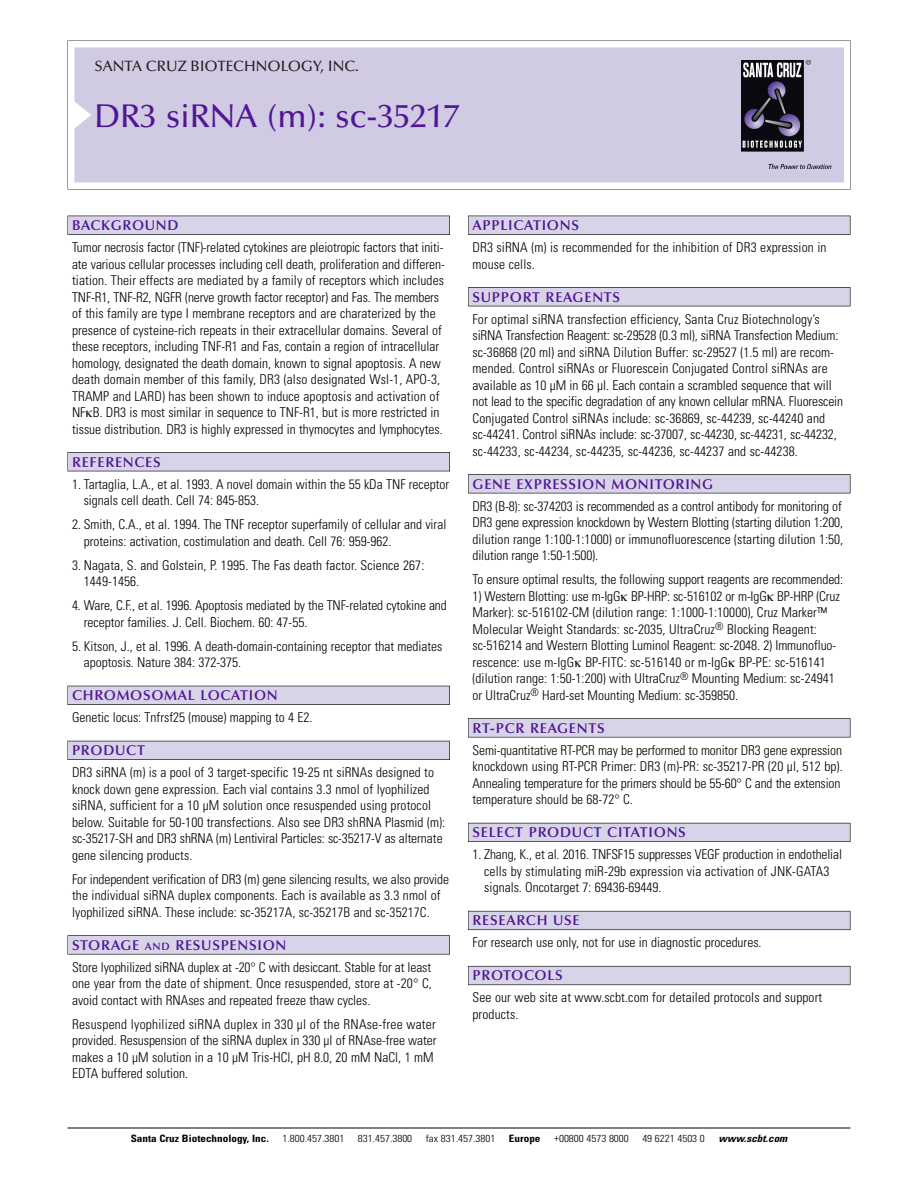
<style>
.page{position:relative;width:918px;height:1188px;background:#fff}
.page>*{position:absolute;margin:0;border:0;box-sizing:border-box;transform-origin:0 0}
.t1{font:500 33px "Optima";color:#511695}
.t2{font:500 15px "Optima";color:#231f20}
.t3{font:600 14.25px "Optima";letter-spacing:.05em;color:#511695}
.t4{font:300 condensed 13.5px/16.5px "Univers";color:#000}
.t5{font:300 condensed 10.2px "Univers";color:#000;scale:1.1 1}
.t6{font:700 condensed 10.2px "Univers";color:#000;scale:1.1 1}
.t7{font:italic 700 condensed 10.2px "Univers";color:#000;scale:1.1 1}
.s1{font-size:10.65px}
</style>
<div class="page">
<svg style="left:74px;top:41px;width:777px;height:148px"></svg>
<div style="left:74px;top:47px;width:770px;height:135px;background:#d1cae3"></div>
<img style="left:741px;top:60px;width:90px;height:108px">
<div style="left:68px;top:216px;width:382px;height:19px;background:#535256"></div>
<div style="left:68px;top:216px;width:381px;height:18px;background:#d7d4e8"></div>
<div style="left:68px;top:452px;width:382px;height:19px;background:#515155"></div>
<div style="left:68px;top:453px;width:381px;height:18px;background:#d7d4e8"></div>
<div style="left:68px;top:686px;width:382px;height:19px;background:#515057"></div>
<div style="left:68px;top:686px;width:381px;height:18px;background:#d7d4e8"></div>
<div style="left:68px;top:741px;width:382px;height:19px;background:#535259"></div>
<div style="left:68px;top:741px;width:381px;height:18px;background:#d7d4e8"></div>
<svg style="left:68px;top:935px;width:382px;height:20px"></svg>
<div style="left:68px;top:936px;width:381px;height:18px;background:#d7d4e8"></div>
<div style="left:468px;top:216px;width:382px;height:19px;background:#535256"></div>
<div style="left:468px;top:216px;width:382px;height:18px;background:#d7d4e8"></div>
<div style="left:468px;top:287px;width:382px;height:19px;background:#515155"></div>
<div style="left:468px;top:288px;width:382px;height:18px;background:#d7d4e8"></div>
<div style="left:468px;top:474px;width:382px;height:19px;background:#545357"></div>
<div style="left:468px;top:475px;width:382px;height:18px;background:#d7d4e8"></div>
<div style="left:468px;top:718px;width:382px;height:19px;background:#575659"></div>
<div style="left:468px;top:719px;width:382px;height:18px;background:#d7d4e8"></div>
<div style="left:468px;top:823px;width:382px;height:19px;background:#595860"></div>
<div style="left:468px;top:823px;width:382px;height:18px;background:#d7d4e8"></div>
<div style="left:468px;top:911px;width:382px;height:19px;background:#64626c"></div>
<div style="left:468px;top:911px;width:382px;height:18px;background:#d7d4e8"></div>
<div style="left:468px;top:966px;width:382px;height:19px;background:#686770"></div>
<div style="left:468px;top:967px;width:382px;height:18px;background:#d7d4e8"></div>
<hr style="left:68px;top:1128px;width:782px;height:1px;background:#000">
<p class="t2" style="left:94px;top:60px;width:266px">SANTA CRUZ BIOTECHNOLOGY, INC.</p>
<p class="t1" style="left:94px;top:102px;width:367px">DR3 siRNA (m): sc-35217</p>
<p class="t3" style="left:72px;top:219px;width:108px">BACKGROUND</p>
<p class="t4" style="left:72px;top:240px;width:374px">Tumor necrosis factor (TNF)-related cytokines are pleiotropic factors that initi&shy;ate various cellular processes including cell death, proliferation and differen&shy;tiation. Their effects are mediated by a family of receptors which includes TNF-R1, TNF-R2, NGFR (nerve growth factor receptor) and Fas. The members of this family are type I membrane receptors and are charaterized by the presence of cysteine-rich repeats in their extracellular domains. Several of these receptors, including TNF-R1 and Fas, contain a region of intracellular homology, designated the death domain, known to signal apoptosis. A new death domain member of this family, DR3 (also designated Wsl-1, APO-3, TRAMP and LARD) has been shown to induce apoptosis and activation of NF B. DR3 is most similar in sequence to TNF-R1, but is more restricted in tissue distribution. DR3 is highly expressed in thymocytes and lymphocytes.</p>
<p class="t3" style="left:72px;top:456px;width:90px">REFERENCES</p>
<p class="t4" style="left:84px;top:477px;width:367px;text-indent:-12px">1. Tartaglia, L.A., et al. 1993. A novel domain within the 55 kDa TNF receptor signals cell death. Cell 74: 845-853.</p>
<p class="t4" style="left:84px;top:517px;width:364px;text-indent:-12px">2. Smith, C.A., et al. 1994. The TNF receptor superfamily of cellular and viral proteins: activation, costimulation and death. Cell 76: 959-962.</p>
<p class="t4" style="left:84px;top:558px;width:342px;text-indent:-12px">3. Nagata, S. and Golstein, P. 1995. The Fas death factor. Science 267:<br>1449-1456.</p>
<p class="t4" style="left:84px;top:598px;width:365px;text-indent:-12px">4. Ware, C.F., et al. 1996. Apoptosis mediated by the TNF-related cytokine and receptor families. J. Cell. Biochem. 60: 47-55.</p>
<p class="t4" style="left:84px;top:639px;width:360px;text-indent:-12px">5. Kitson, J., et al. 1996. A death-domain-containing receptor that mediates apoptosis. Nature 384: 372-375.</p>
<p class="t3" style="left:72px;top:689px;width:207px">CHROMOSOMAL LOCATION</p>
<p class="t4" style="left:72px;top:711px;width:242px">Genetic locus: Tnfrsf25 (mouse) mapping to 4 E2.</p>
<p class="t3" style="left:72px;top:744px;width:74px">PRODUCT</p>
<p class="t4" style="left:72px;top:766px;width:375px">DR3 siRNA (m) is a pool of 3 target-specific 19-25 nt siRNAs designed to knock down gene expression. Each vial contains 3.3 nmol of lyophilized siRNA, sufficient for a 10 µM solution once resuspended using protocol below. Suitable for 50-100 transfections. Also see DR3 shRNA Plasmid (m): sc-35217-SH and DR3 shRNA (m) Lentiviral Particles: sc-35217-V as alternate gene silencing products.</p>
<p class="t4" style="left:72px;top:872px;width:378px">For independent verification of DR3 (m) gene silencing results, we also provide the individual siRNA duplex components. Each is available as 3.3 nmol of lyophilized siRNA. These include: sc-35217A, sc-35217B and sc-35217C.</p>
<p class="t3" style="left:72px;top:939px;width:216px">STORAGE <span class="s1">AND</span> RESUSPENSION</p>
<p class="t4" style="left:72px;top:960px;width:361px;text-align:justify">Store lyophilized siRNA duplex at -20° C with desiccant. Stable for at least one year from the date of shipment. Once resuspended, store at -20° C, avoid contact with RNAses and repeated freeze thaw cycles.</p>
<p class="t4" style="left:72px;top:1017px;width:366px">Resuspend lyophilized siRNA duplex in 330 µl of the RNAse-free water provided. Resuspension of the siRNA duplex in 330 µl of RNAse-free water makes a 10 µM solution in a 10 µM Tris-HCl, pH 8.0, 20 mM NaCl, 1 mM EDTA buffered solution.</p>
<p class="t3" style="left:473px;top:219px;width:108px">APPLICATIONS</p>
<p class="t4" style="left:473px;top:240px;width:355px">DR3 siRNA (m) is recommended for the inhibition of DR3 expression in mouse cells.</p>
<p class="t3" style="left:473px;top:291px;width:149px">SUPPORT REAGENTS</p>
<p class="t4" style="left:473px;top:312px;width:372px">For optimal siRNA transfection efficiency, Santa Cruz Biotechnology’s siRNA Transfection Reagent: sc-29528 (0.3 ml), siRNA Transfection Medium: sc-36868 (20 ml) and siRNA Dilution Buffer: sc-29527 (1.5 ml) are recom&shy;mended. Control siRNAs or Fluorescein Conjugated Control siRNAs are available as 10 µM in 66 µl. Each contain a scrambled sequence that will not lead to the specific degradation of any known cellular mRNA. Fluorescein Conjugated Control siRNAs include: sc-36869, sc-44239, sc-44240 and sc-44241. Control siRNAs include: sc-37007, sc-44230, sc-44231, sc-44232, sc-44233, sc-44234, sc-44235, sc-44236, sc-44237 and sc-44238.</p>
<p class="t3" style="left:473px;top:478px;width:242px">GENE EXPRESSION MONITORING</p>
<p class="t4" style="left:473px;top:499px;width:372px;text-align:justify">DR3 (B-8): sc-374203 is recommended as a control antibody for monitoring of DR3 gene expression knockdown by Western Blotting (starting dilution 1:200, dilution range 1:100-1:1000) or immunofluorescence (starting dilution 1:50, dilution range 1:50-1:500).</p>
<p class="t4" style="left:473px;top:573px;width:372px">To ensure optimal results, the following support reagents are recommended:</p>
<p class="t4" style="left:473px;top:589px;width:369px">1) Western Blotting: use m-IgG BP-HRP: sc-516102 or m-IgG BP-HRP (Cruz Marker): sc-516102-CM (dilution range: 1:1000-1:10000), Cruz Marker™ Molecular Weight Standards: sc-2035, UltraCruz<sup>®</sup> Blocking Reagent: sc-516214 and Western Blotting Luminol Reagent: sc-2048. 2) Immunofluo&shy;rescence: use m-IgG BP-FITC: sc-516140 or m-IgG BP-PE: sc-516141 (dilution range: 1:50-1:200) with UltraCruz<sup>®</sup> Mounting Medium: sc-24941 or UltraCruz<sup>®</sup> Hard-set Mounting Medium: sc-359850.</p>
<p class="t3" style="left:473px;top:722px;width:134px">RT-PCR REAGENTS</p>
<p class="t4" style="left:473px;top:743px;width:372px">Semi-quantitative RT-PCR may be performed to monitor DR3 gene expression knockdown using RT-PCR Primer: DR3 (m)-PR: sc-35217-PR (20 µl, 512 bp).<br>Annealing temperature for the primers should be 55-60° C and the extension temperature should be 68-72° C.</p>
<p class="t3" style="left:473px;top:826px;width:215px">SELECT PRODUCT CITATIONS</p>
<p class="t4" style="left:484px;top:848px;width:359px;text-indent:-12px">1. Zhang, K., et al. 2016. TNFSF15 suppresses VEGF production in endothelial cells by stimulating miR-29b expression via activation of JNK-GATA3 signals. Oncotarget 7: 69436-69449.</p>
<p class="t3" style="left:473px;top:915px;width:109px">RESEARCH USE</p>
<p class="t4" style="left:473px;top:936px;width:291px">For research use only, not for use in diagnostic procedures.</p>
<p class="t3" style="left:473px;top:970px;width:92px">PROTOCOLS</p>
<p class="t4" style="left:473px;top:991px;width:351px">See our web site at www.scbt.com for detailed protocols and support products.</p>
<p class="t6" style="left:131px;top:1135px;width:127px">Santa Cruz Biotechnology, Inc.</p>
<p class="t5" style="left:282px;top:1135px;width:58px">1.800.457.3801</p>
<p class="t5" style="left:358px;top:1135px;width:51px">831.457.3800</p>
<p class="t5" style="left:426px;top:1135px;width:65px">fax 831.457.3801</p>
<p class="t6" style="left:509px;top:1135px;width:30px">Europe</p>
<p class="t5" style="left:554px;top:1135px;width:69px">+00800 4573 8000</p>
<p class="t5" style="left:642px;top:1135px;width:58px">49 6221 4503 0</p>
<p class="t7" style="left:719px;top:1135px;width:66px">www.scbt.com</p>
</div>
